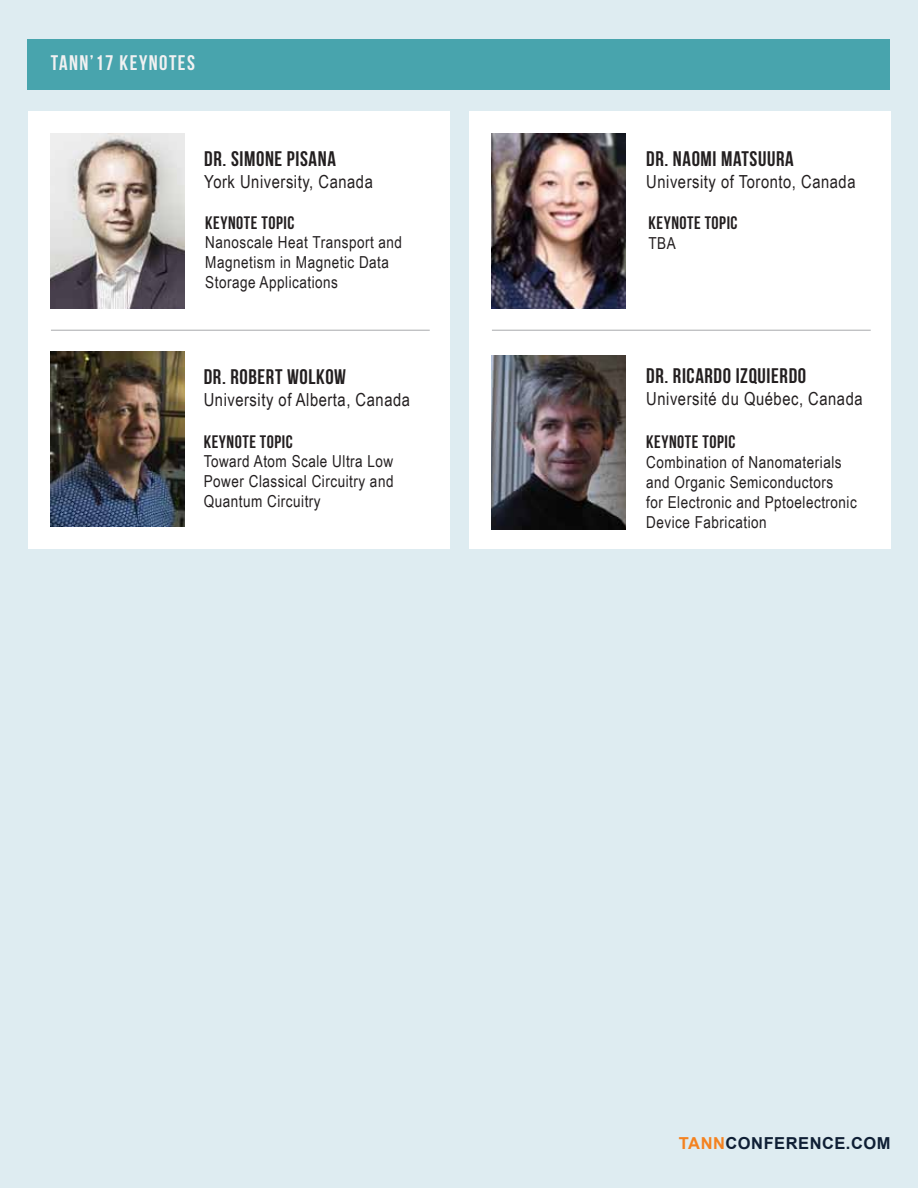
<style>
.page{position:relative;width:918px;height:1188px;background:#deecf1}
.page>*{position:absolute;margin:0;border:0;box-sizing:border-box;transform-origin:0 0}
.t1{font:700 21px "Bebas Neue";letter-spacing:.03em;color:#231f20}
.t2{font:700 21px "Bebas Neue";letter-spacing:.07em;color:#f1f1f2}
.t3{font:18px "Arial Narrow";letter-spacing:.03em;color:#231f20}
.t4{font:700 18px "Bebas Neue";letter-spacing:.03em;color:#231f20}
.t5{font:16.5px/19.8px "Arial Narrow";letter-spacing:.03em;color:#231f20}
.t6{font:700 16.5px "Arial";letter-spacing:.03em;color:#0f1f35}
.s1{color:#f48220}
</style>
<div class="page">
<div style="left:469px;top:111px;width:421px;height:438px;background:#fff"></div>
<div style="left:28px;top:40px;width:862px;height:50px;background:#48a4ad"></div>
<div style="left:28px;top:111px;width:421px;height:438px;background:#fff"></div>
<hr style="left:51px;top:330px;width:379px;height:1px;background:#a7a9ac">
<img style="left:492px;top:355px;width:134px;height:175px">
<img style="left:492px;top:134px;width:134px;height:175px">
<img style="left:50px;top:351px;width:134px;height:175px">
<img style="left:50px;top:134px;width:134px;height:175px">
<hr style="left:492px;top:330px;width:379px;height:1px;background:#a7a9ac">
<p class="t2" style="left:51px;top:51px;width:146px">TANN’17 KEYNOTES</p>
<p class="t1" style="left:204px;top:147px;width:133px">DR. SIMONE PISANA</p>
<p class="t3" style="left:204px;top:168px;width:170px">York University, Canada</p>
<p class="t4" style="left:205px;top:213px;width:91px">KEYNOTE TOPIC</p>
<p class="t5" style="left:205px;top:232px;width:198px">Nanoscale Heat Transport and<br>Magnetism in Magnetic Data<br>Storage Applications</p>
<p class="t1" style="left:204px;top:365px;width:144px">DR. ROBERT WOLKOW</p>
<p class="t3" style="left:204px;top:386px;width:208px">University of Alberta, Canada</p>
<p class="t4" style="left:204px;top:432px;width:91px">KEYNOTE TOPIC</p>
<p class="t5" style="left:204px;top:451px;width:191px;text-align:justify">Toward Atom Scale Ultra Low Power Classical Circuitry and Quantum Circuitry</p>
<p class="t1" style="left:646px;top:148px;width:149px">DR. NAOMI MATSUURA</p>
<p class="t3" style="left:646px;top:168px;width:211px">University of Toronto, Canada</p>
<p class="t4" style="left:649px;top:213px;width:91px">KEYNOTE TOPIC</p>
<p class="t5" style="left:649px;top:233px;width:29px">TBA</p>
<p class="t1" style="left:646px;top:365px;width:161px">DR. RICARDO IZQUIERDO</p>
<p class="t3" style="left:646px;top:385px;width:218px">Université du Québec, Canada</p>
<p class="t4" style="left:646px;top:432px;width:91px">KEYNOTE TOPIC</p>
<p class="t5" style="left:646px;top:452px;width:212px">Combination of Nanomaterials and Organic Semiconductors<br>for Electronic and Pptoelectronic<br>Device Fabrication</p>
<p class="t6" style="left:679px;top:1131px;width:213px"><span class="s1">TANN</span>CONFERENCE.COM</p>
</div>
